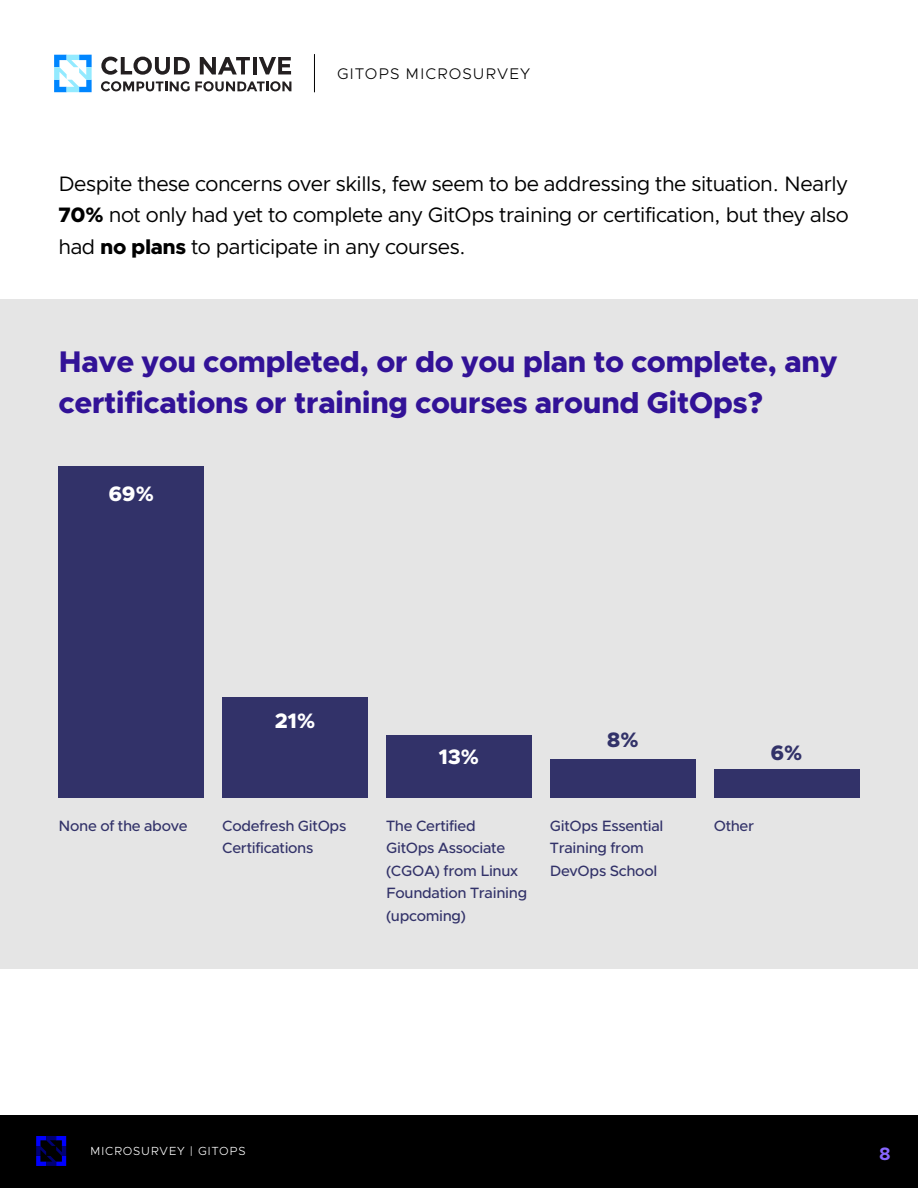
<style>
.page{position:relative;width:918px;height:1188px;background:#fff}
.page>*{position:absolute;margin:0;border:0;box-sizing:border-box;transform-origin:0 0}
.t1{font:800 30px/40.5px "Clarity City";letter-spacing:-.02em;color:#321297}
.t2{font:21px/31.5px "Clarity City";letter-spacing:-.02em;color:#000;text-align:justify}
.t3{font:800 21px "Clarity City";color:#fff}
.t4{font:800 21px "Clarity City";color:#323269}
.t5{font:700 18px "Clarity City";color:#8766ff}
.t6{font:300 15.45px "Clarity City";letter-spacing:.06em;color:#000}
.t7{font:500 15px/22.5px "Clarity City";letter-spacing:-.02em;color:#323269}
.t8{font:300 11.85px "Clarity City";letter-spacing:.06em;color:#fff}
.s1{font-weight:800}
</style>
<div class="page">
<svg style="left:54px;top:55px;width:38px;height:37px"></svg>
<svg style="left:101px;top:57px;width:89px;height:18px"></svg>
<svg style="left:200px;top:57px;width:50px;height:18px"></svg>
<hr style="left:253px;top:57px;width:4px;height:17px;background:#231f20">
<svg style="left:259px;top:57px;width:32px;height:17px"></svg>
<svg style="left:101px;top:81px;width:190px;height:10px"></svg>
<hr style="left:314px;top:54px;width:1px;height:38px;background:#000">
<div style="left:0;top:1115px;width:918px;height:73px;background:#000"></div>
<svg style="left:36px;top:1136px;width:30px;height:30px"></svg>
<div style="left:0;top:299px;width:918px;height:669px;background:#e5e5e5"></div>
<div style="left:58px;top:466px;width:146px;height:332px;background:#323269"></div>
<div style="left:222px;top:697px;width:146px;height:101px;background:#323269"></div>
<div style="left:386px;top:735px;width:146px;height:63px;background:#323269"></div>
<div style="left:550px;top:759px;width:146px;height:39px;background:#323269"></div>
<div style="left:714px;top:769px;width:146px;height:29px;background:#323269"></div>
<p class="t6" style="left:337px;top:64px;width:195px">GITOPS MICROSURVEY</p>
<p class="t2" style="left:58px;top:168px;width:792px">Despite these concerns over skills, few seem to be addressing the situation. Nearly <span class="s1">70%</span> not only had yet to complete any GitOps training or certification, but they also had <span class="s1">no plans</span> to participate in any courses.</p>
<h1 class="t1" style="left:58px;top:342px;width:781px">Have you completed, or do you plan to complete, any certifications or training courses around GitOps?</h1>
<p class="t3" style="left:109px;top:480px;width:47px">69%</p>
<p class="t3" style="left:275px;top:707px;width:42px">21%</p>
<p class="t3" style="left:439px;top:743px;width:42px">13%</p>
<p class="t4" style="left:607px;top:726px;width:34px">8%</p>
<p class="t4" style="left:770px;top:740px;width:34px">6%</p>
<p class="t7" style="left:58px;top:814px;width:131px">None of the above</p>
<p class="t7" style="left:222px;top:814px;width:126px">Codefresh GitOps</p>
<p class="t7" style="left:714px;top:814px;width:42px">Other</p>
<p class="t7" style="left:222px;top:837px;width:93px">Certifications</p>
<p class="t7" style="left:386px;top:814px;width:143px">The Certified<br>GitOps Associate (CGOA) from Linux<br>Foundation Training (upcoming)</p>
<p class="t7" style="left:550px;top:814px;width:115px">GitOps Essential<br>Training from<br>DevOps School</p>
<p class="t8" style="left:90px;top:1144px;width:157px">MICROSURVEY | GITOPS</p>
<p class="t5" style="left:879px;top:1143px;width:13px">8</p>
</div>
